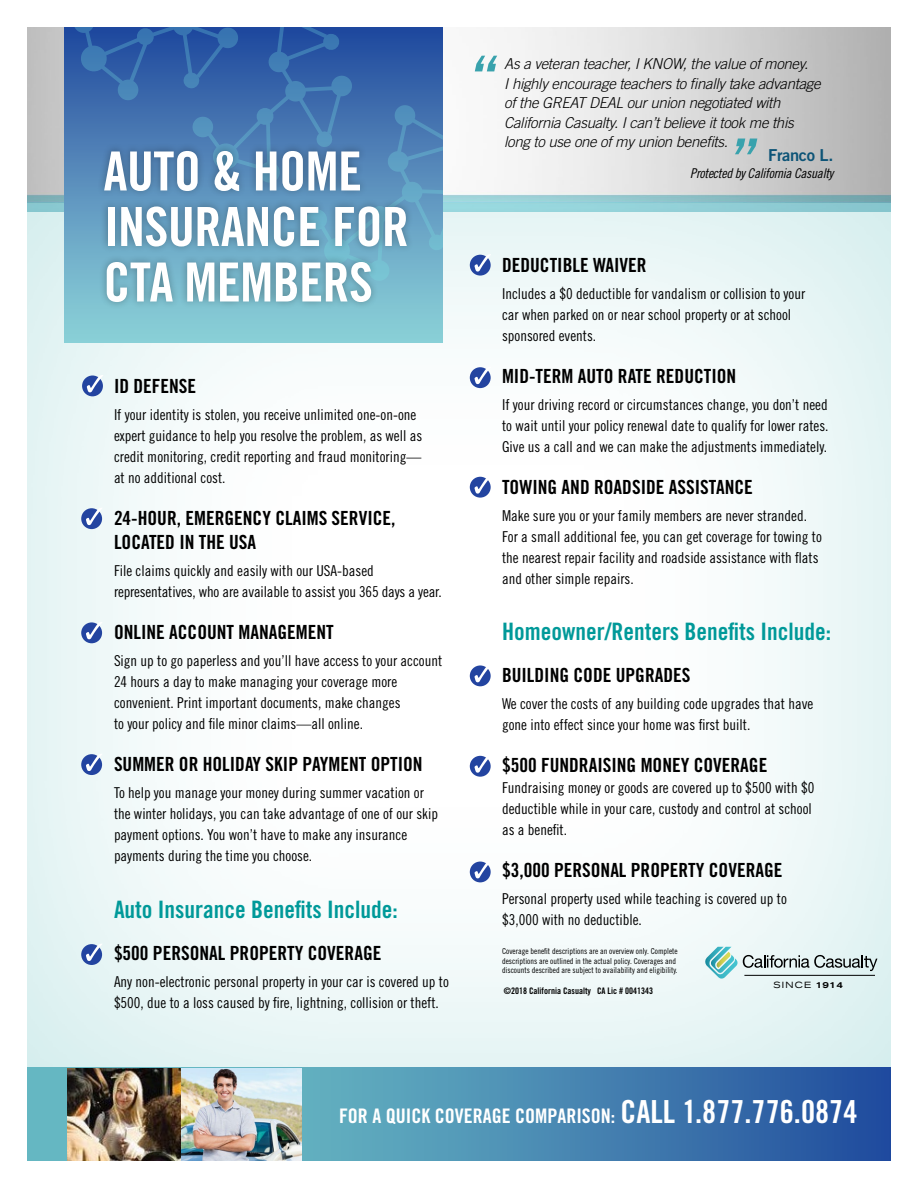
<style>
.page{position:relative;width:918px;height:1188px;background:#fff}
.page>*{position:absolute;margin:0;border:0;box-sizing:border-box;transform-origin:0 0}
.t1{font:54px/55.5px "Trade Gothic LT Std Bd Cn 20";letter-spacing:-.01em;color:#fff}
.t2{font:24px "Trade Gothic LT Std Bd Cn 20";color:#099}
.t3{font:20.1px "Trade Gothic LT Std Bd Cn 20";color:#fff}
.t4{font:19.5px/24px "Trade Gothic LT Std Bd Cn 20";color:#000}
.t5{font:16.5px "Trade Gothic LT Std Bd 2";letter-spacing:-.02em;color:#0d5477}
.t6{font:15px/21px "Trade Gothic LT Std Cn 18";color:#000}
.t7{font:italic 300 15px/19.5px "Trade Gothic LT Std";letter-spacing:-.02em;color:#000}
.t8{font:13.5px "Trade Gothic LT Std Cn 18 Obl";letter-spacing:-.02em;color:#000}
.t9{font:9px "Trade Gothic LT Std Bd Cn 20";color:#000}
.t10{font:expanded 8.85px "Akzidenz Grotesk BE";letter-spacing:.12em;color:#000}
.t11{font:8.25px/9.8px "Trade Gothic LT Std Cn 18";color:#000}
.s1{font-weight:500}
.s2{font-size:31.8px}
</style>
<div class="page">
<div style="left:27px;top:192px;width:864px;height:882px;background:#47b4b4;opacity:.31"></div>
<svg style="left:27px;top:1068px;width:864px;height:93px;background:#4685b1"></svg>
<img style="left:27px;top:27px;width:864px;height:185px">
<svg style="left:475px;top:56px;width:22px;height:15px"></svg>
<svg style="left:735px;top:139px;width:22px;height:15px"></svg>
<img style="left:67px;top:1068px;width:234px;height:93px">
<div style="left:82px;top:376px;width:21px;height:20px;background:#2344a0;border-radius:50%"></div>
<svg style="left:87px;top:375px;width:16px;height:17px"></svg>
<div style="left:81px;top:508px;width:21px;height:21px;background:#2344a0;border-radius:50%"></div>
<svg style="left:86px;top:508px;width:17px;height:17px"></svg>
<div style="left:81px;top:622px;width:21px;height:21px;background:#2344a0;border-radius:50%"></div>
<svg style="left:86px;top:622px;width:17px;height:17px"></svg>
<div style="left:81px;top:754px;width:21px;height:21px;background:#2344a0;border-radius:50%"></div>
<svg style="left:86px;top:754px;width:17px;height:17px"></svg>
<div style="left:81px;top:944px;width:21px;height:21px;background:#2344a0;border-radius:50%"></div>
<svg style="left:86px;top:944px;width:17px;height:17px"></svg>
<div style="left:470px;top:255px;width:21px;height:21px;background:#2344a0;border-radius:50%"></div>
<svg style="left:475px;top:254px;width:16px;height:18px"></svg>
<div style="left:470px;top:367px;width:21px;height:21px;background:#2344a0;border-radius:50%"></div>
<svg style="left:475px;top:367px;width:16px;height:17px"></svg>
<div style="left:470px;top:477px;width:21px;height:21px;background:#2344a0;border-radius:50%"></div>
<svg style="left:475px;top:476px;width:16px;height:18px"></svg>
<div style="left:470px;top:665px;width:21px;height:21px;background:#2344a0;border-radius:50%"></div>
<svg style="left:475px;top:665px;width:16px;height:17px"></svg>
<div style="left:470px;top:756px;width:21px;height:21px;background:#2344a0;border-radius:50%"></div>
<svg style="left:475px;top:755px;width:16px;height:18px"></svg>
<div style="left:470px;top:862px;width:21px;height:20px;background:#2344a0;border-radius:50%"></div>
<svg style="left:475px;top:861px;width:16px;height:17px"></svg>
<svg style="left:705px;top:947px;width:172px;height:32px;background:#bfd4d3"></svg>
<hr style="left:744px;top:975px;width:131px;height:1px;background:#000">
<div style="left:64px;top:27px;width:379px;height:315px;background:linear-gradient(to bottom,#22499e,#90d5da)"></div>
<svg style="left:73px;top:27px;width:370px;height:255px;background:#3e6fae"></svg>
<div style="left:97px;top:143px;width:317px;height:167px;background:#000;opacity:.3"></div>
<h1 class="t1" style="left:104px;top:143px;width:307px">AUTO &amp; HOME<br>INSURANCE FOR<br>CTA MEMBERS</h1>
<h3 class="t4" style="left:114px;top:374px;width:84px">ID DEFENSE</h3>
<p class="t6" style="left:114px;top:404px;width:310px">If your identity is stolen, you receive unlimited one-on-one expert guidance to help you resolve the problem, as well as credit monitoring, credit reporting and fraud monitoring— at no additional cost.</p>
<h3 class="t4" style="left:114px;top:506px;width:283px">24-HOUR, EMERGENCY CLAIMS SERVICE,<br>LOCATED IN THE USA</h3>
<p class="t6" style="left:114px;top:560px;width:329px">File claims quickly and easily with our USA-based representatives, who are available to assist you 365 days a year.</p>
<h3 class="t4" style="left:114px;top:620px;width:221px">ONLINE ACCOUNT MANAGEMENT</h3>
<p class="t6" style="left:114px;top:650px;width:330px">Sign up to go paperless and you’ll have access to your account 24 hours a day to make managing your coverage more convenient. Print important documents, make changes<br>to your policy and file minor claims—all online.</p>
<h3 class="t4" style="left:114px;top:752px;width:310px">SUMMER OR HOLIDAY SKIP PAYMENT OPTION</h3>
<p class="t6" style="left:114px;top:782px;width:326px">To help you manage your money during summer vacation or the winter holidays, you can take advantage of one of our skip payment options. You won’t have to make any insurance payments during the time you choose.</p>
<h2 class="t2" style="left:114px;top:895px;width:285px">Auto Insurance Benefits Include:</h2>
<h3 class="t4" style="left:114px;top:941px;width:269px">$500 PERSONAL PROPERTY COVERAGE</h3>
<p class="t6" style="left:114px;top:971px;width:336px">Any non-electronic personal property in your car is covered up to $500, due to a loss caused by fire, lightning, collision or theft.</p>
<p class="t7" style="left:504px;top:55px;width:318px">As a veteran teacher, I KNOW, the value of money.<br>I highly encourage teachers to finally take advantage of the GREAT DEAL our union negotiated with California Casualty. I can’t believe it took me this long to use one of my union benefits.</p>
<p class="t5" style="left:768px;top:145px;width:67px">Franco L.</p>
<p class="t8" style="left:690px;top:165px;width:145px">Protected by California Casualty</p>
<h3 class="t4" style="left:502px;top:253px;width:146px">DEDUCTIBLE WAIVER</h3>
<p class="t6" style="left:502px;top:283px;width:305px">Includes a $0 deductible for vandalism or collision to your car when parked on or near school property or at school sponsored events.</p>
<h3 class="t4" style="left:502px;top:364px;width:236px">MID-TERM AUTO RATE REDUCTION</h3>
<p class="t6" style="left:502px;top:394px;width:328px;text-align:justify">If your driving record or circumstances change, you don’t need to wait until your policy renewal date to qualify for lower rates.<br>Give us a call and we can make the adjustments immediately.</p>
<h3 class="t4" style="left:502px;top:475px;width:252px">TOWING AND ROADSIDE ASSISTANCE</h3>
<p class="t6" style="left:502px;top:505px;width:321px">Make sure you or your family members are never stranded.<br>For a small additional fee, you can get coverage for towing to the nearest repair facility and roadside assistance with flats and other simple repairs.</p>
<h2 class="t2" style="left:502px;top:616px;width:331px">Homeowner/Renters Benefits Include:</h2>
<h3 class="t4" style="left:502px;top:662px;width:190px">BUILDING CODE UPGRADES</h3>
<p class="t6" style="left:502px;top:693px;width:313px">We cover the costs of any building code upgrades that have gone into effect since your home was first built.</p>
<h3 class="t4" style="left:502px;top:752px;width:267px">$500 FUNDRAISING MONEY COVERAGE</h3>
<p class="t6" style="left:502px;top:777px;width:314px">Fundraising money or goods are covered up to $500 with $0 deductible while in your care, custody and control at school as a benefit.</p>
<h3 class="t4" style="left:502px;top:857px;width:282px">$3,000 PERSONAL PROPERTY COVERAGE</h3>
<p class="t6" style="left:502px;top:888px;width:286px">Personal property used while teaching is covered up to $3,000 with no deductible.</p>
<p class="t11" style="left:502px;top:946px;width:177px">Coverage benefit descriptions are an overview only. Complete descriptions are outlined in the actual policy. Coverages and discounts described are subject to availability and eligibility.</p>
<p class="t9" style="left:504px;top:986px;width:151px">©2018 California Casualty CA Lic # 0041343</p>
<p class="t10" style="left:774px;top:980px;width:71px">SINCE <span class="s1">1914</span></p>
<h3 class="t3" style="left:339px;top:1104px;width:520px">FOR A QUICK COVERAGE COMPARISON: <span class="s2">CALL 1.877.776.0874</span></h3>
</div>
